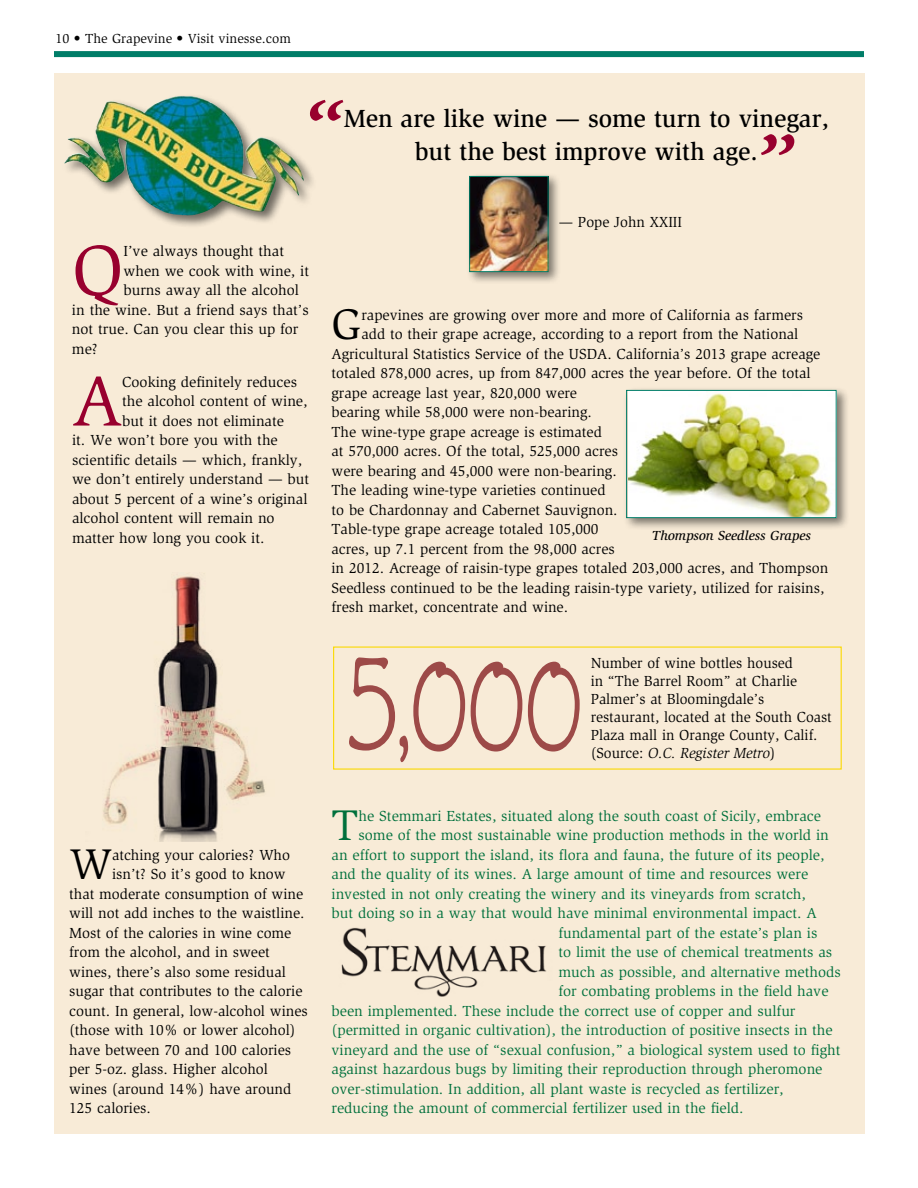
<style>
.page{position:relative;width:918px;height:1188px;background:#fff}
.page>*{position:absolute;margin:0;border:0;box-sizing:border-box;transform-origin:0 0}
.t1{font:124.2px "Zipty Do Std";color:#9d4a48;scale:.73 1}
.t2{font:italic 500 96px "Slimbach Std";color:#98002e}
.t3{font:73.2px "Slimbach Std";color:#98002e}
.t4{font:44.1px "Slimbach Std";color:#000}
.t5{font:44.1px "Slimbach Std";color:#00703c}
.t6{font:500 25.5px/33px "Slimbach Std";color:#000;text-align:center}
.t7{font:15px/18px "Slimbach Std";color:#000}
.t8{font:15px "Slimbach Std";color:#00703c}
.t9{font:italic 15px "Slimbach Std";color:#000}
.t10{font:13.5px "Slimbach Std";color:#000}
.t11{font:italic 500 13.5px "Slimbach Std";color:#000}
.s1{font-size:135.45px}
.s2{font-style:normal}
</style>
<div class="page">
<div style="left:54px;top:51px;width:810px;height:6px;background:#007d68"></div>
<div style="left:54px;top:74px;width:810px;height:1060px;background:#f8ebd7"></div>
<div style="left:63px;top:93px;width:254px;height:136px;background:#000;opacity:.55"></div>
<img style="left:95px;top:96px;width:88px;height:56px">
<div style="left:466px;top:173px;width:95px;height:112px;background:#000;opacity:.5"></div>
<img style="left:471px;top:178px;width:75px;height:92px">
<div style="left:469px;top:176px;width:79px;height:96px;border:1px solid #007d68"></div>
<div style="left:623px;top:386px;width:226px;height:145px;background:#000;opacity:.5"></div>
<img style="left:629px;top:392px;width:206px;height:124px">
<div style="left:626px;top:390px;width:211px;height:128px;border:1px solid #007d68"></div>
<img style="left:103px;top:576px;width:162px;height:266px">
<img style="left:341px;top:927px;width:205px;height:69px">
<p class="t10" style="left:56px;top:31px;width:237px">10 • The Grapevine • Visit vinesse.com</p>
<h2 class="t2" style="left:298px;top:78px;width:44px">“</h2>
<h3 class="t6" style="left:344px;top:102px;width:487px">Men are like wine — some turn to vinegar, but the best improve with age.</h3>
<h2 class="t2" style="left:751px;top:112px;width:44px">”</h2>
<p class="t7" style="left:559px;top:213px;width:125px">— Pope John XXIII</p>
<h3 class="t3" style="left:72px;top:229px;width:53px">Q</h3>
<p class="t7" style="left:123px;top:242px;width:162px">I’ve always thought that</p>
<p class="t7" style="left:123px;top:262px;width:187px">when we cook with wine, it</p>
<p class="t7" style="left:123px;top:281px;width:177px">burns away all the alcohol</p>
<p class="t7" style="left:72px;top:301px;width:238px">in the wine. But a friend says that’s</p>
<p class="t7" style="left:72px;top:320px;width:228px">not true. Can you clear this up for</p>
<p class="t7" style="left:72px;top:340px;width:27px">me?</p>
<h3 class="t3" style="left:72px;top:359px;width:52px">A</h3>
<p class="t7" style="left:122px;top:373px;width:176px">Cooking definitely reduces</p>
<p class="t7" style="left:122px;top:392px;width:187px">the alcohol content of wine,</p>
<p class="t7" style="left:122px;top:412px;width:163px">but it does not eliminate</p>
<p class="t7" style="left:72px;top:431px;width:207px">it. We won’t bore you with the</p>
<p class="t7" style="left:72px;top:451px;width:232px">scientific details — which, frankly,</p>
<p class="t7" style="left:72px;top:470px;width:239px">we don’t entirely understand — but</p>
<p class="t7" style="left:72px;top:490px;width:237px">about 5 percent of a wine’s original</p>
<p class="t7" style="left:72px;top:509px;width:204px">alcohol content will remain no</p>
<p class="t7" style="left:72px;top:529px;width:194px">matter how long you cook it.</p>
<h3 class="t4" style="left:69px;top:839px;width:44px">W</h3>
<p class="t7" style="left:112px;top:846px;width:180px">atching your calories? Who</p>
<p class="t7" style="left:112px;top:865px;width:175px">isn’t? So it’s good to know</p>
<p class="t7" style="left:69px;top:885px;width:235px">that moderate consumption of wine</p>
<p class="t7" style="left:69px;top:904px;width:237px">will not add inches to the waistline.</p>
<p class="t7" style="left:69px;top:924px;width:224px">Most of the calories in wine come</p>
<p class="t7" style="left:69px;top:943px;width:202px">from the alcohol, and in sweet</p>
<p class="t7" style="left:69px;top:963px;width:218px">wines, there’s also some residual</p>
<p class="t7" style="left:69px;top:982px;width:235px">sugar that contributes to the calorie</p>
<p class="t7" style="left:69px;top:1002px;width:240px">count. In general, low-alcohol wines</p>
<p class="t7" style="left:69px;top:1021px;width:228px">(those with 10% or lower alcohol)</p>
<p class="t7" style="left:69px;top:1041px;width:224px">have between 70 and 100 calories</p>
<p class="t7" style="left:69px;top:1060px;width:200px">per 5-oz. glass. Higher alcohol</p>
<p class="t7" style="left:69px;top:1080px;width:224px">wines (around 14%) have around</p>
<p class="t7" style="left:69px;top:1099px;width:83px">125 calories.</p>
<h3 class="t4" style="left:332px;top:299px;width:31px">G</h3>
<p class="t7" style="left:361px;top:306px;width:443px">rapevines are growing over more and more of California as farmers</p>
<p class="t7" style="left:361px;top:325px;width:438px">add to their grape acreage, according to a report from the National</p>
<p class="t7" style="left:332px;top:345px;width:490px">Agricultural Statistics Service of the USDA. California’s 2013 grape acreage</p>
<p class="t7" style="left:332px;top:364px;width:481px">totaled 878,000 acres, up from 847,000 acres the year before. Of the total</p>
<p class="t7" style="left:332px;top:384px;width:247px">grape acreage last year, 820,000 were</p>
<p class="t7" style="left:332px;top:403px;width:262px">bearing while 58,000 were non-bearing.</p>
<p class="t7" style="left:332px;top:423px;width:272px">The wine-type grape acreage is estimated</p>
<p class="t7" style="left:332px;top:442px;width:288px">at 570,000 acres. Of the total, 525,000 acres</p>
<p class="t7" style="left:332px;top:462px;width:287px">were bearing and 45,000 were non-bearing.</p>
<p class="t7" style="left:332px;top:481px;width:276px">The leading wine-type varieties continued</p>
<p class="t7" style="left:332px;top:501px;width:288px">to be Chardonnay and Cabernet Sauvignon.</p>
<p class="t7" style="left:332px;top:520px;width:269px">Table-type grape acreage totaled 105,000</p>
<p class="t7" style="left:332px;top:540px;width:285px">acres, up 7.1 percent from the 98,000 acres</p>
<p class="t7" style="left:332px;top:559px;width:498px">in 2012. Acreage of raisin-type grapes totaled 203,000 acres, and Thompson</p>
<p class="t7" style="left:332px;top:579px;width:495px">Seedless continued to be the leading raisin-type variety, utilized for raisins,</p>
<p class="t7" style="left:332px;top:598px;width:238px">fresh market, concentrate and wine.</p>
<p class="t11" style="left:652px;top:528px;width:160px">Thompson Seedless Grapes</p>
<h1 class="t1" style="left:348px;top:634px;width:323px"><span class="s1">5,</span>000</h1>
<p class="t7" style="left:591px;top:655px;width:243px">Number of wine bottles housed<br>in “The Barrel Room” at Charlie<br>Palmer’s at Bloomingdale’s restaurant, located at the South Coast<br>Plaza mall in Orange County, Calif.</p>
<p class="t9" style="left:591px;top:745px;width:186px"><span class="s2">(Source:</span> O.C. Register Metro<span class="s2">)</span></p>
<h3 class="t5" style="left:332px;top:801px;width:28px">T</h3>
<p class="t8" style="left:358px;top:807px;width:464px">he Stemmari Estates, situated along the south coast of Sicily, embrace</p>
<p class="t8" style="left:358px;top:827px;width:472px">some of the most sustainable wine production methods in the world in</p>
<p class="t8" style="left:332px;top:846px;width:494px">an effort to support the island, its flora and fauna, the future of its people,</p>
<p class="t8" style="left:332px;top:866px;width:478px">and the quality of its wines. A large amount of time and resources were</p>
<p class="t8" style="left:332px;top:885px;width:476px">invested in not only creating the winery and its vineyards from scratch,</p>
<p class="t8" style="left:332px;top:905px;width:487px">but doing so in a way that would have minimal environmental impact. A</p>
<p class="t8" style="left:558px;top:924px;width:261px">fundamental part of the estate’s plan is</p>
<p class="t8" style="left:558px;top:944px;width:275px">to limit the use of chemical treatments as</p>
<p class="t8" style="left:558px;top:963px;width:284px">much as possible, and alternative methods</p>
<p class="t8" style="left:558px;top:983px;width:272px">for combating problems in the field have</p>
<p class="t8" style="left:332px;top:1002px;width:465px">been implemented. These include the correct use of copper and sulfur</p>
<p class="t8" style="left:332px;top:1022px;width:503px">(permitted in organic cultivation), the introduction of positive insects in the</p>
<p class="t8" style="left:332px;top:1041px;width:511px">vineyard and the use of “sexual confusion,” a biological system used to fight</p>
<p class="t8" style="left:332px;top:1061px;width:492px">against hazardous bugs by limiting their reproduction through pheromone</p>
<p class="t8" style="left:332px;top:1080px;width:454px">over-stimulation. In addition, all plant waste is recycled as fertilizer,</p>
<p class="t8" style="left:332px;top:1100px;width:414px">reducing the amount of commercial fertilizer used in the field.</p>
</div>
